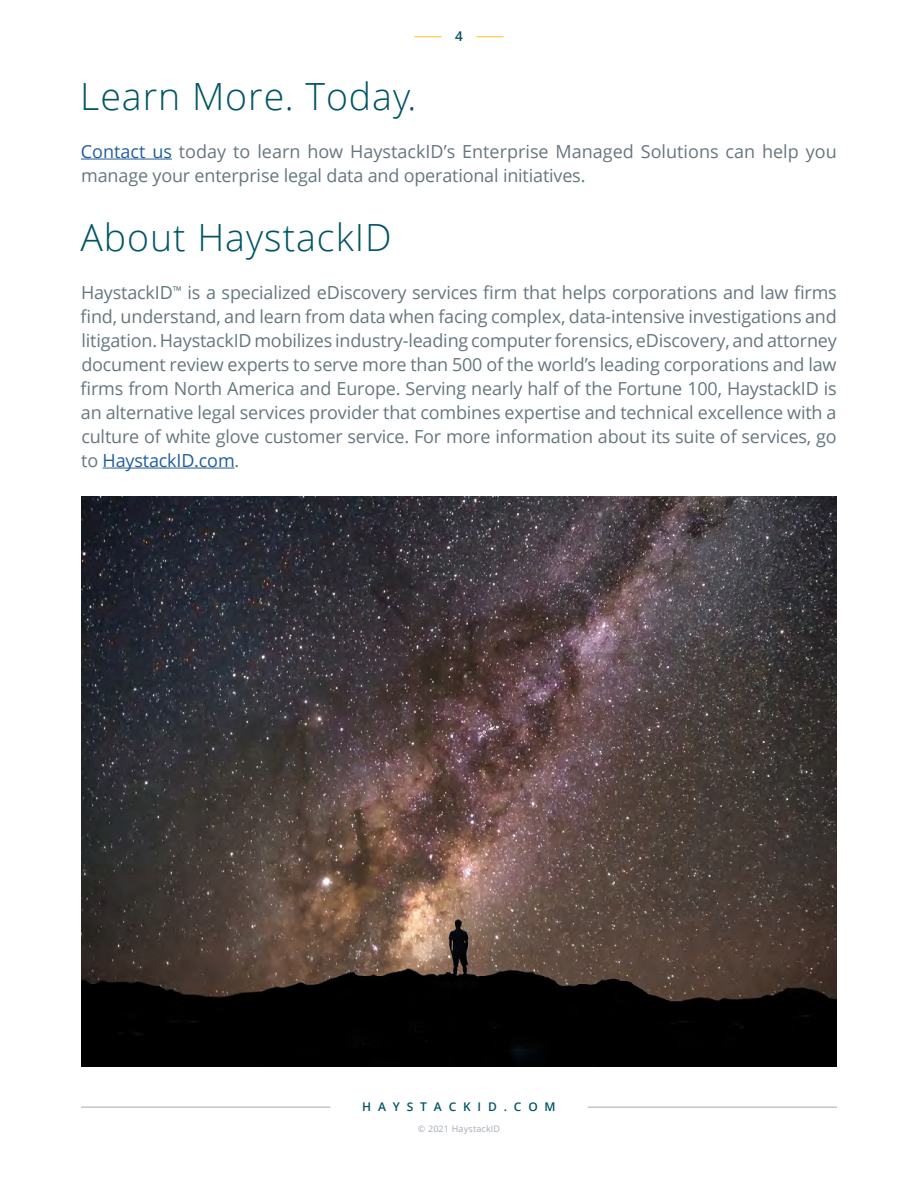
<style>
.page{position:relative;width:918px;height:1188px;background:#fff}
.page>*{position:absolute;margin:0;border:0;box-sizing:border-box;transform-origin:0 0}
.t1{font:300 37.5px "Open Sans";letter-spacing:.025em;color:#005565}
.t2{font:18px/24px "Open Sans";letter-spacing:-.01em;color:#65777e}
.t3{font:600 13.5px "Open Sans";color:#005565}
.t4{font:600 12px "Open Sans";letter-spacing:.57em;color:#005565}
.t5{font:9px "Open Sans";letter-spacing:.02em;color:#a4abb4}
.s1{color:#215e9e}
</style>
<div class="page">
<hr style="left:588px;top:1107px;width:249px;height:1px;background:#a4abb4">
<hr style="left:81px;top:1107px;width:249px;height:1px;background:#a4abb4">
<hr style="left:81px;top:159px;width:91px;height:1px;background:#215e9e">
<hr style="left:103px;top:468px;width:132px;height:1px;background:#215e9e">
<svg style="left:414px;top:36px;width:27px;height:1px"></svg>
<svg style="left:477px;top:36px;width:27px;height:1px"></svg>
<img style="left:81px;top:497px;width:756px;height:569px">
<p class="t3" style="left:455px;top:27px;width:9px">4</p>
<h1 class="t1" style="left:80px;top:70px;width:338px">Learn More. Today.</h1>
<p class="t2" style="left:81px;top:139px;width:757px"><span class="s1">Contact us</span> today to learn how HaystackID’s Enterprise Managed Solutions can help you manage your enterprise legal data and operational initiatives.</p>
<h1 class="t1" style="left:81px;top:211px;width:313px">About HaystackID</h1>
<p class="t2" style="left:81px;top:280px;width:758px;text-align:justify">HaystackID<sup>™</sup> is a specialized eDiscovery services firm that helps corporations and law firms find, understand, and learn from data when facing complex, data-intensive investigations and litigation. HaystackID mobilizes industry-leading computer forensics, eDiscovery, and attorney document review experts to serve more than 500 of the world’s leading corporations and law firms from North America and Europe. Serving nearly half of the Fortune 100, HaystackID is an alternative legal services provider that combines expertise and technical excellence with a culture of white glove customer service. For more information about its suite of services, go to <span class="s1">HaystackID.com</span>.</p>
<p class="t4" style="left:362px;top:1098px;width:195px">HAYSTACKID.COM</p>
<p class="t5" style="left:418px;top:1123px;width:84px">© 2021 HaystackID</p>
</div>
